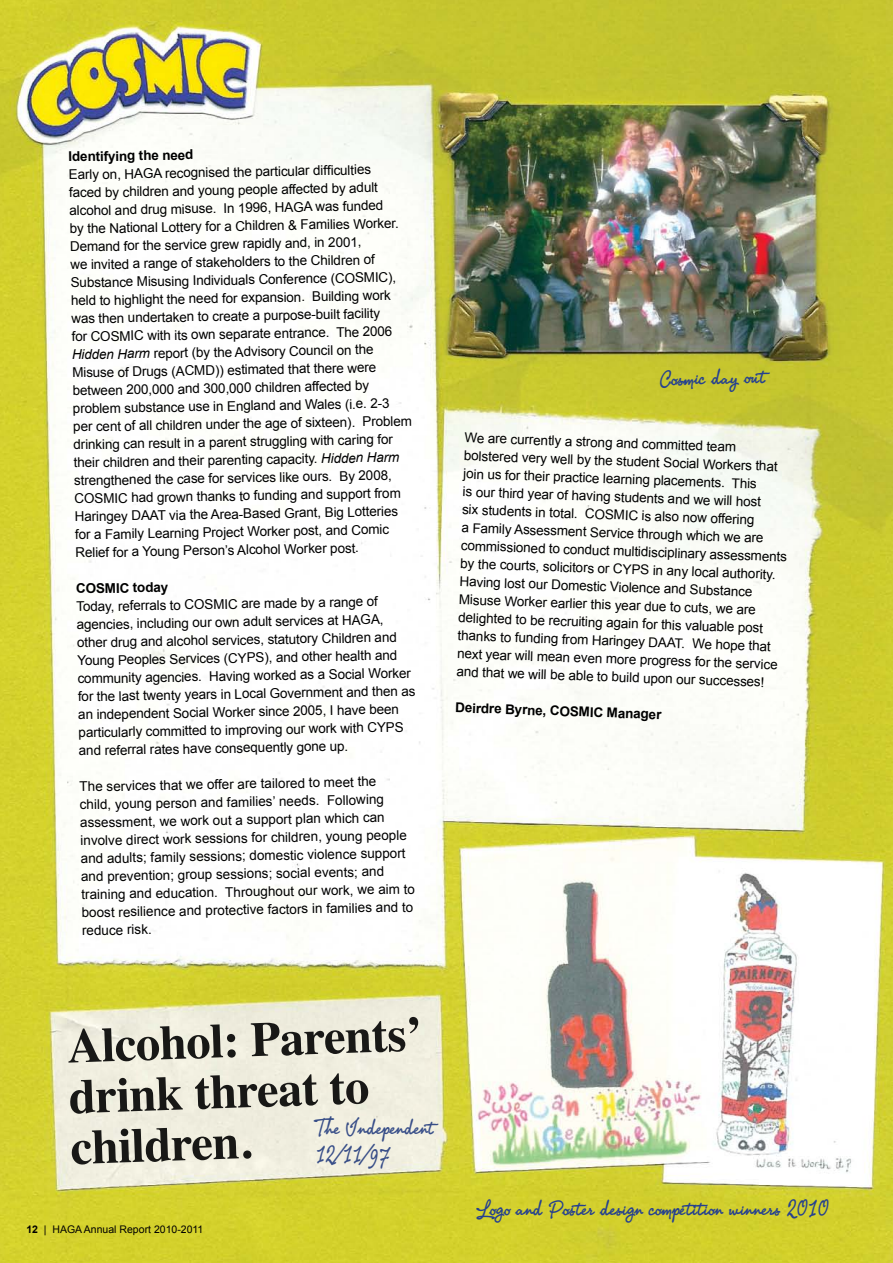
<style>
.page{position:relative;width:893px;height:1263px;background:#fff}
.page>*{position:absolute;margin:0;border:0;box-sizing:border-box;transform-origin:0 0}
.t1{font:700 48.75px/50.8px "Times";color:#000}
.t2{font:22.5px/27px "PR8 Charade";color:#25408f}
.t3{font:13.5px/18px "Arial";color:#000}
.t4{font:700 13.5px "Arial";color:#000}
.t5{font:10.5px "Arial";color:#000}
.s1{font-style:italic}
.s2{font-weight:700}
</style>
<div class="page">
<img style="left:0;top:0;width:893px;height:1263px">
<p class="t4" style="left:68px;top:148px;width:126px;rotate:-1deg">Identifying the need</p>
<p class="t3" style="left:69px;top:166px;width:340px;rotate:-1deg">Early on, HAGA recognised the particular diffi culties<br>faced by children and young people affected by adult alcohol and drug misuse. In 1996, HAGA was funded<br>by the National Lottery for a Children &amp; Families Worker.<br>Demand for the service grew rapidly and, in 2001,<br>we invited a range of stakeholders to the Children of Substance Misusing Individuals Conference (COSMIC), held to highlight the need for expansion. Building work was then undertaken to create a purpose-built facility<br>for COSMIC with its own separate entrance. The 2006<br><span class="s1">Hidden Harm</span> report (by the Advisory Council on the Misuse of Drugs (ACMD)) estimated that there were between 200,000 and 300,000 children affected by problem substance use in England and Wales (i.e. 2-3 per cent of all children under the age of sixteen). Problem drinking can result in a parent struggling with caring for their children and their parenting capacity. <span class="s1">Hidden Harm </span>strengthened the case for services like ours. By 2008, COSMIC had grown thanks to funding and support from Haringey DAAT via the Area-Based Grant, Big Lotteries for a Family Learning Project Worker post, and Comic Relief for a Young Person’s Alcohol Worker post.</p>
<p class="t4" style="left:76px;top:580px;width:94px;rotate:-1deg">COSMIC today</p>
<p class="t3" style="left:76px;top:598px;width:339px;rotate:-1deg">Today, referrals to COSMIC are made by a range of agencies, including our own adult services at HAGA, other drug and alcohol services, statutory Children and Young Peoples Services (CYPS), and other health and community agencies. Having worked as a Social Worker for the last twenty years in Local Government and then as an independent Social Worker since 2005, I have been particularly committed to improving our work with CYPS and referral rates have consequently gone up.</p>
<p class="t3" style="left:79px;top:778px;width:335px;rotate:-1deg">The services that we offer are tailored to meet the<br>child, young person and families’ needs. Following assessment, we work out a support plan which can involve direct work sessions for children, young people and adults; family sessions; domestic violence support and prevention; group sessions; social events; and training and education. Throughout our work, we aim to boost resilience and protective factors in families and to reduce risk.</p>
<h2 class="t2" style="left:659px;top:364px;width:108px;rotate:-1deg">Cosmic day out</h2>
<p class="t3" style="left:465px;top:429px;width:328px;rotate:2deg">We are currently a strong and committed team bolstered very well by the student Social Workers that join us for their practice learning placements. This<br>is our third year of having students and we will host<br>six students in total. COSMIC is also now offering<br>a Family Assessment Service through which we are commissioned to conduct multidisciplinary assessments by the courts, solicitors or CYPS in any local authority.<br>Having lost our Domestic Violence and Substance Misuse Worker earlier this year due to cuts, we are delighted to be recruiting again for this valuable post thanks to funding from Haringey DAAT. We hope that next year will mean even more progress for the service and that we will be able to build upon our successes!</p>
<p class="t4" style="left:456px;top:698px;width:208px;rotate:2deg">Deirdre Byrne, COSMIC Manager</p>
<h1 class="t1" style="left:66px;top:1015px;width:357px;rotate:-2deg">Alcohol: Parents’ drink threat to children.</h1>
<h2 class="t2" style="left:315px;top:1113px;width:121px">The Independent<br>12/11/97</h2>
<p class="t5" style="left:26px;top:1222px;width:179px"><span class="s2">12</span> | HAGA Annual Report 2010-2011</p>
<h2 class="t2" style="left:476px;top:1194px;width:353px">Logo and Poster design competition winners 2010</h2>
</div>
